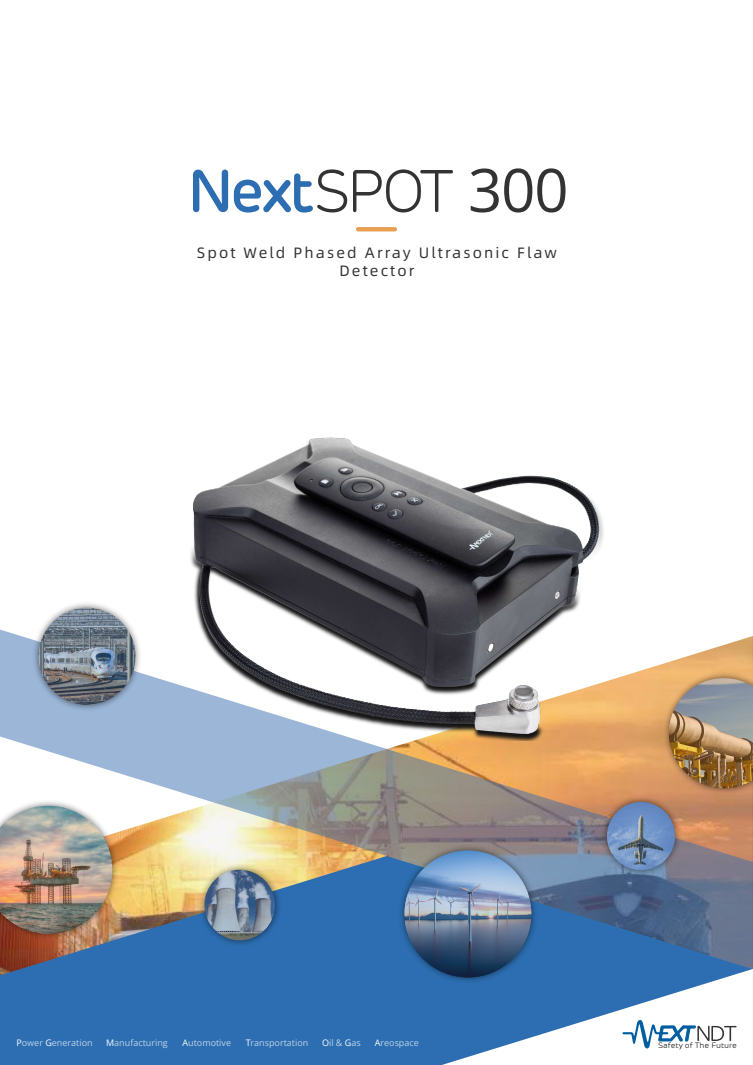
<style>
.page{position:relative;width:753px;height:1065px;background:#fff}
.page>*{position:absolute;margin:0;border:0;box-sizing:border-box;transform-origin:0 0}
.t1{font:500 60px "Rubrik";color:#2c6eb1}
.t2{font:15px/18px "Alibaba Pu Hui Ti R";letter-spacing:.14em;color:#333;text-align:center}
.t3{font:9px "Open Sans";color:rgb(255 255 255/.7)}
.t4{font:300 7.8px "Rubrik";letter-spacing:-.01em;color:#000;scale:1.06 1}
.s1{font-weight:300;color:#333}
.s2{font-family:"Open Sans";font-weight:400;color:#333}
.s3{color:#fff}
</style>
<div class="page">
<div style="left:0;top:975px;width:442px;height:89px;background:#2c6eb1"></div>
<hr style="left:356px;top:227px;width:41px;height:4px;background:#eaa053;border-radius:2px">
<svg style="left:442px;top:975px;width:295px;height:89px"></svg>
<svg style="left:0;top:629px;width:753px;height:339px"></svg>
<img style="left:21px;top:603px;width:133px;height:120px">
<img style="left:39px;top:608px;width:96px;height:96px;border-radius:50%">
<img style="left:0;top:787px;width:131px;height:165px">
<img style="left:0;top:805px;width:112px;height:128px">
<img style="left:186px;top:851px;width:107px;height:107px">
<svg style="left:204px;top:869px;width:71px;height:71px"></svg>
<img style="left:589px;top:784px;width:105px;height:104px">
<svg style="left:607px;top:802px;width:68px;height:68px"></svg>
<img style="left:386px;top:832px;width:164px;height:164px">
<img style="left:404px;top:850px;width:127px;height:127px;border-radius:50%">
<img style="left:651px;top:660px;width:102px;height:146px">
<img style="left:669px;top:678px;width:84px;height:110px">
<img style="left:186px;top:437px;width:422px;height:304px">
<h1 class="t1" style="left:188px;top:153px;width:383px">Next<span class="s1">SPOT</span> <span class="s2">300</span></h1>
<h2 class="t2" style="left:197px;top:242px;width:362px">Spot Weld Phased Array Ultrasonic Flaw<br>Detector</h2>
<p class="t3" style="left:16px;top:1036px;width:78px"><span class="s3">P</span>ower <span class="s3">G</span>eneration</p>
<p class="t3" style="left:106px;top:1036px;width:63px"><span class="s3">M</span>anufacturing</p>
<p class="t3" style="left:183px;top:1036px;width:50px"><span class="s3">A</span>utomotive</p>
<p class="t3" style="left:246px;top:1036px;width:64px"><span class="s3">T</span>ransportation</p>
<p class="t3" style="left:322px;top:1036px;width:40px"><span class="s3">O</span>il &amp; <span class="s3">G</span>as</p>
<p class="t3" style="left:375px;top:1036px;width:46px"><span class="s3">A</span>reospace</p>
<p class="t4" style="left:658px;top:1041px;width:76px">Safety of The Future</p>
</div>
